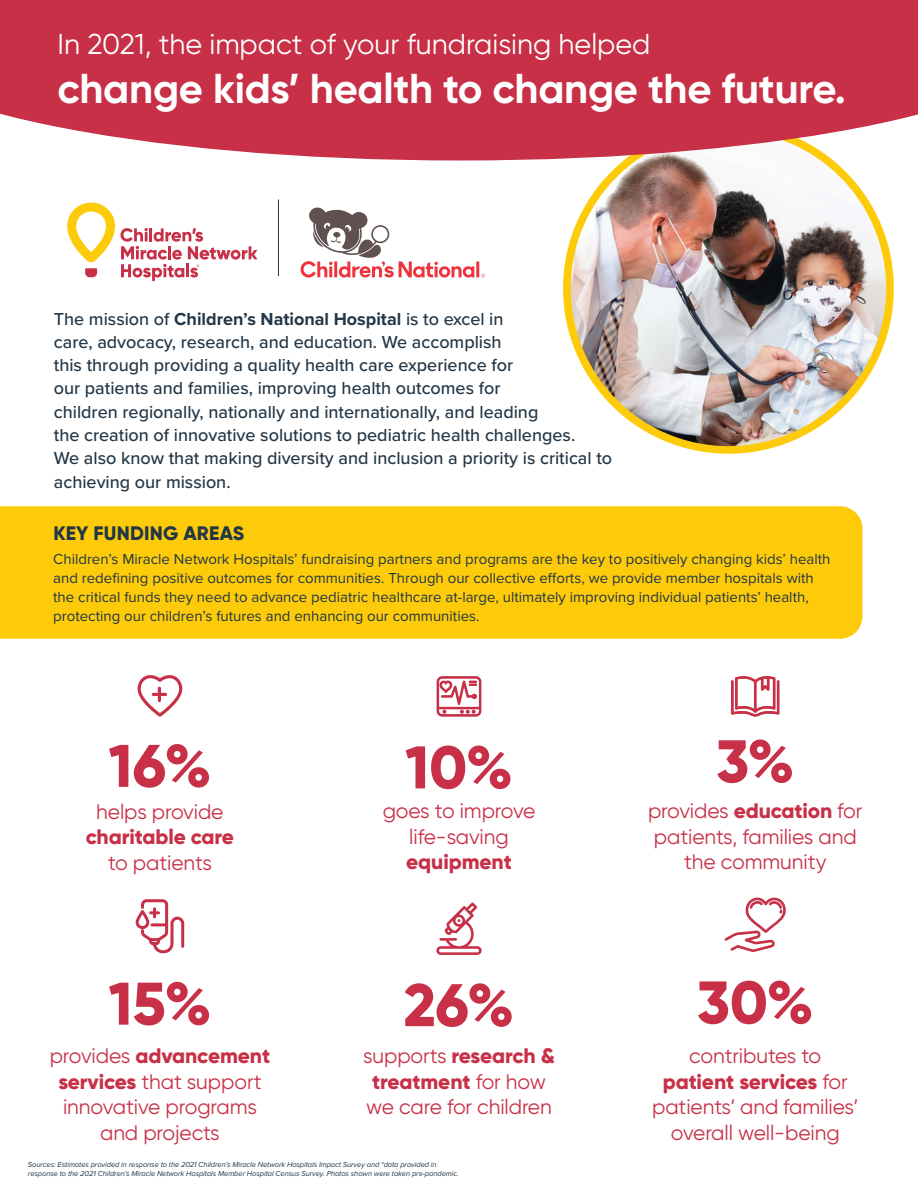
<style>
.page{position:relative;width:918px;height:1188px;background:#fff}
.page>*{position:absolute;margin:0;border:0;box-sizing:border-box;transform-origin:0 0}
.t1{font:800 60px "Gilroy";color:#c73047}
.t2{font:700 41.7px "Gilroy";letter-spacing:-.005em;color:#fff}
.t3{font:28.65px "Gilroy";color:#fff}
.t4{font:21px/25.5px "Gilroy";letter-spacing:-.005em;color:#c73047;text-align:center}
.t5{font:800 21px "Gilroy";letter-spacing:-.005em;color:#c73047}
.t6{font:800 19.5px "Gilroy";letter-spacing:.01em;color:#223646}
.t7{font:500 18px/23.2px "Proxima Nova";color:#223646}
.t8{font:15px/18.8px "Proxima Nova";color:#223646}
.t9{font:italic 7.5px/9px "Proxima Nova";letter-spacing:-.01em;color:#223646}
.s1{font-weight:700}
.s2{font-weight:800}
</style>
<div class="page">
<div style="left:563px;top:123px;width:331px;height:331px;background:#fdcb0a;border-radius:50%"></div>
<img style="left:571px;top:131px;width:315px;height:315px;border-radius:158px">
<svg style="left:301px;top:208px;width:184px;height:70px"></svg>
<hr style="left:278px;top:200px;width:1px;height:76px;background:#223646">
<svg style="left:137px;top:675px;width:46px;height:42px"></svg>
<svg style="left:436px;top:903px;width:46px;height:52px"></svg>
<svg style="left:437px;top:676px;width:44px;height:41px"></svg>
<svg style="left:731px;top:676px;width:48px;height:41px"></svg>
<svg style="left:724px;top:897px;width:62px;height:56px"></svg>
<svg style="left:135px;top:899px;width:50px;height:55px"></svg>
<svg style="left:67px;top:203px;width:191px;height:78px"></svg>
<div style="left:0;top:506px;width:862px;height:133px;background:#fdcb0a"></div>
<svg style="left:0;top:0;width:918px;height:160px;background:#cb4155"></svg>
<h3 class="t3" style="left:58px;top:27px;width:594px">In 2021, the impact of your fundraising helped</h3>
<h2 class="t2" style="left:58px;top:63px;width:790px">change kids’ health to change the future.</h2>
<p class="t7" style="left:54px;top:306px;width:560px">The mission of <span class="s1">Children’s National Hospital</span> is to excel in<br>care, advocacy, research, and education. We accomplish<br>this through providing a quality health care experience for<br>our patients and families, improving health outcomes for<br>children regionally, nationally and internationally, and leading<br>the creation of innovative solutions to pediatric health challenges.<br>We also know that making diversity and inclusion a priority is critical to achieving our mission.</p>
<p class="t6" style="left:53px;top:521px;width:192px">KEY FUNDING AREAS</p>
<p class="t8" style="left:53px;top:549px;width:779px">Children’s Miracle Network Hospitals’ fundraising partners and programs are the key to positively changing kids’ health and redefining positive outcomes for communities. Through our collective efforts, we provide member hospitals with the critical funds they need to advance pediatric healthcare at-large, ultimately improving individual patients’ health, protecting our children’s futures and enhancing our communities.</p>
<h1 class="t1" style="left:108px;top:728px;width:105px">16%</h1>
<p class="t4" style="left:96px;top:798px;width:129px">helps provide</p>
<p class="t5" style="left:86px;top:823px;width:150px">charitable care</p>
<p class="t4" style="left:108px;top:849px;width:105px">to patients</p>
<h1 class="t1" style="left:405px;top:730px;width:109px">10%</h1>
<p class="t4" style="left:383px;top:798px;width:154px">goes to improve life-saving</p>
<p class="t5" style="left:406px;top:849px;width:107px">equipment</p>
<h1 class="t1" style="left:716px;top:724px;width:80px">3%</h1>
<p class="t4" style="left:648px;top:798px;width:216px">provides <span class="s2">education</span> for patients, families and the community</p>
<h1 class="t1" style="left:108px;top:966px;width:105px">15%</h1>
<h1 class="t1" style="left:697px;top:965px;width:118px">30%</h1>
<p class="t4" style="left:652px;top:1043px;width:208px">contributes to <span class="s2">patient services</span> for patients’ and families’ overall well-being</p>
<h1 class="t1" style="left:404px;top:967px;width:112px">26%</h1>
<p class="t4" style="left:363px;top:1043px;width:193px;text-align:left">supports <span class="s2">research &amp; treatment</span> for how we care for children</p>
<p class="t4" style="left:50px;top:1043px;width:222px">provides <span class="s2">advancement services</span> that support innovative programs and projects</p>
<p class="t9" style="left:28px;top:1160px;width:432px">Sources: Estimates provided in response to the 2021 Children’s Miracle Network Hospitals Impact Survey and *data provided in response to the 2021 Children’s Miracle Network Hospitals Member Hospital Census Survey. Photos shown were taken pre-pandemic.</p>
</div>
